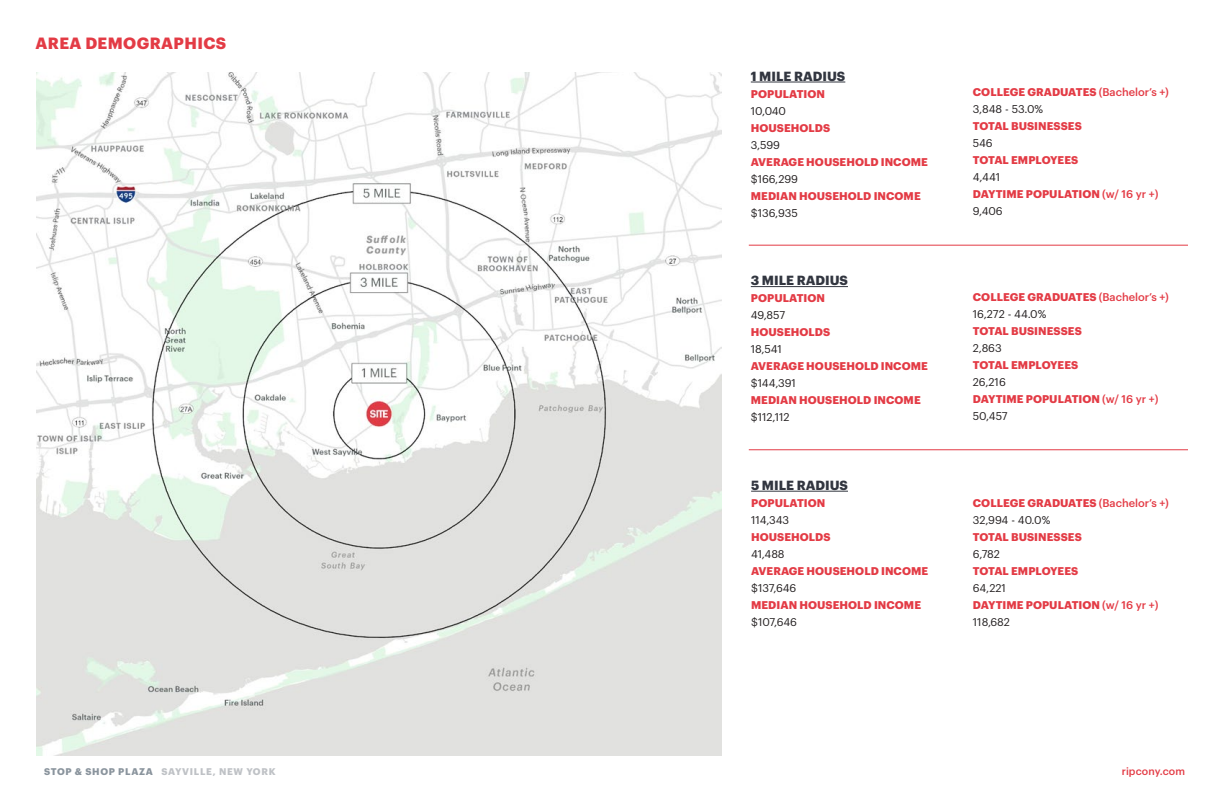
<style>
.page{position:relative;width:1224px;height:792px;background:#fff}
.page>*{position:absolute;margin:0;border:0;box-sizing:border-box;transform-origin:0 0}
.t1{font:700 16px "Graphik";letter-spacing:.025em;color:#e33b45}
.t2{font:700 13px "Graphik";color:#323640}
.t3{font:700 11px/17px "Graphik";letter-spacing:.005em;color:#e33b45}
.t4{font:11px "Graphik";color:#231f20}
.t5{font:500 10.5px "Graphik";letter-spacing:.01em;color:#e33b45}
.t6{font:700 9.5px "Graphik";letter-spacing:.075em;color:#bfc2c6}
.s1{font-weight:500}
.s2{font-weight:400;color:#231f20}
.s3{color:#8a949d}
</style>
<div class="page">
<img style="left:36px;top:72px;width:686px;height:683px">
<hr style="left:749px;top:245px;width:439px;height:1px;background:#e33b45">
<hr style="left:749px;top:449px;width:439px;height:1px;background:#e33b45">
<hr style="left:751px;top:82px;width:94px;height:1px;background:#323640">
<hr style="left:751px;top:286px;width:97px;height:1px;background:#323640">
<hr style="left:751px;top:491px;width:97px;height:1px;background:#323640">
<h1 class="t1" style="left:36px;top:31px;width:192px">AREA DEMOGRAPHICS</h1>
<p class="t2" style="left:751px;top:66px;width:96px">1 MILE RADIUS</p>
<p class="t3" style="left:751px;top:84px;width:76px">POPULATION</p>
<p class="t4" style="left:751px;top:102px;width:37px">10,040</p>
<p class="t3" style="left:751px;top:118px;width:81px">HOUSEHOLDS</p>
<p class="t4" style="left:751px;top:136px;width:31px">3,599</p>
<p class="t3" style="left:751px;top:152px;width:179px">AVERAGE HOUSEHOLD INCOME</p>
<p class="t4" style="left:751px;top:170px;width:49px">$166,299</p>
<p class="t3" style="left:751px;top:186px;width:171px">MEDIAN HOUSEHOLD INCOME</p>
<p class="t4" style="left:751px;top:204px;width:49px">$136,935</p>
<p class="t2" style="left:751px;top:271px;width:99px">3 MILE RADIUS</p>
<p class="t3" style="left:751px;top:289px;width:76px">POPULATION</p>
<p class="t4" style="left:751px;top:307px;width:36px">49,857</p>
<p class="t3" style="left:751px;top:323px;width:81px">HOUSEHOLDS</p>
<p class="t4" style="left:751px;top:341px;width:33px">18,541</p>
<p class="t3" style="left:751px;top:357px;width:179px">AVERAGE HOUSEHOLD INCOME</p>
<p class="t4" style="left:751px;top:375px;width:47px">$144,391</p>
<p class="t3" style="left:751px;top:391px;width:171px">MEDIAN HOUSEHOLD INCOME</p>
<p class="t4" style="left:751px;top:409px;width:40px">$112,112</p>
<p class="t2" style="left:751px;top:475px;width:98px">5 MILE RADIUS</p>
<p class="t3" style="left:751px;top:493px;width:76px">POPULATION</p>
<p class="t4" style="left:751px;top:512px;width:40px">114,343</p>
<p class="t3" style="left:751px;top:527px;width:81px">HOUSEHOLDS</p>
<p class="t4" style="left:751px;top:546px;width:35px">41,488</p>
<p class="t3" style="left:751px;top:561px;width:179px">AVERAGE HOUSEHOLD INCOME</p>
<p class="t4" style="left:751px;top:580px;width:47px">$137,646</p>
<p class="t3" style="left:751px;top:595px;width:171px">MEDIAN HOUSEHOLD INCOME</p>
<p class="t4" style="left:751px;top:614px;width:47px">$107,646</p>
<p class="t3" style="left:973px;top:83px;width:198px">COLLEGE GRADUATES <span class="s1">(Bachelor’s +)<br></span><span class="s2">3,848 - 53.0%</span></p>
<p class="t3" style="left:973px;top:117px;width:110px">TOTAL BUSINESSES</p>
<p class="t4" style="left:973px;top:135px;width:21px">546</p>
<p class="t3" style="left:973px;top:151px;width:107px">TOTAL EMPLOYEES</p>
<p class="t3" style="left:973px;top:168px;width:187px"><span class="s2">4,441<br></span>DAYTIME POPULATION <span class="s1">(w/ 16 yr +)<br></span><span class="s2">9,406</span></p>
<p class="t3" style="left:973px;top:287px;width:198px">COLLEGE GRADUATES <span class="s1">(Bachelor’s +)<br></span><span class="s2">16,272 - 44.0%</span></p>
<p class="t3" style="left:973px;top:321px;width:110px">TOTAL BUSINESSES</p>
<p class="t4" style="left:973px;top:339px;width:30px">2,863</p>
<p class="t3" style="left:973px;top:355px;width:107px">TOTAL EMPLOYEES</p>
<p class="t3" style="left:973px;top:372px;width:187px"><span class="s2">26,216<br></span>DAYTIME POPULATION <span class="s1">(w/ 16 yr +)<br></span><span class="s2">50,457</span></p>
<p class="t3" style="left:973px;top:493px;width:198px">COLLEGE GRADUATES <span class="s1">(Bachelor’s +)<br></span><span class="s2">32,994 - 40.0%</span></p>
<p class="t3" style="left:973px;top:527px;width:110px">TOTAL BUSINESSES</p>
<p class="t4" style="left:973px;top:546px;width:29px">6,782</p>
<p class="t3" style="left:973px;top:561px;width:107px">TOTAL EMPLOYEES</p>
<p class="t3" style="left:973px;top:578px;width:187px"><span class="s2">64,221<br></span>DAYTIME POPULATION <span class="s1">(w/ 16 yr +)<br></span><span class="s2">118,682</span></p>
<p class="t6" style="left:44px;top:764px;width:233px"><span class="s3">STOP &amp; SHOP PLAZA</span> SAYVILLE, NEW YORK</p>
<p class="t5" style="left:1122px;top:763px;width:65px">ripcony.com</p>
</div>
